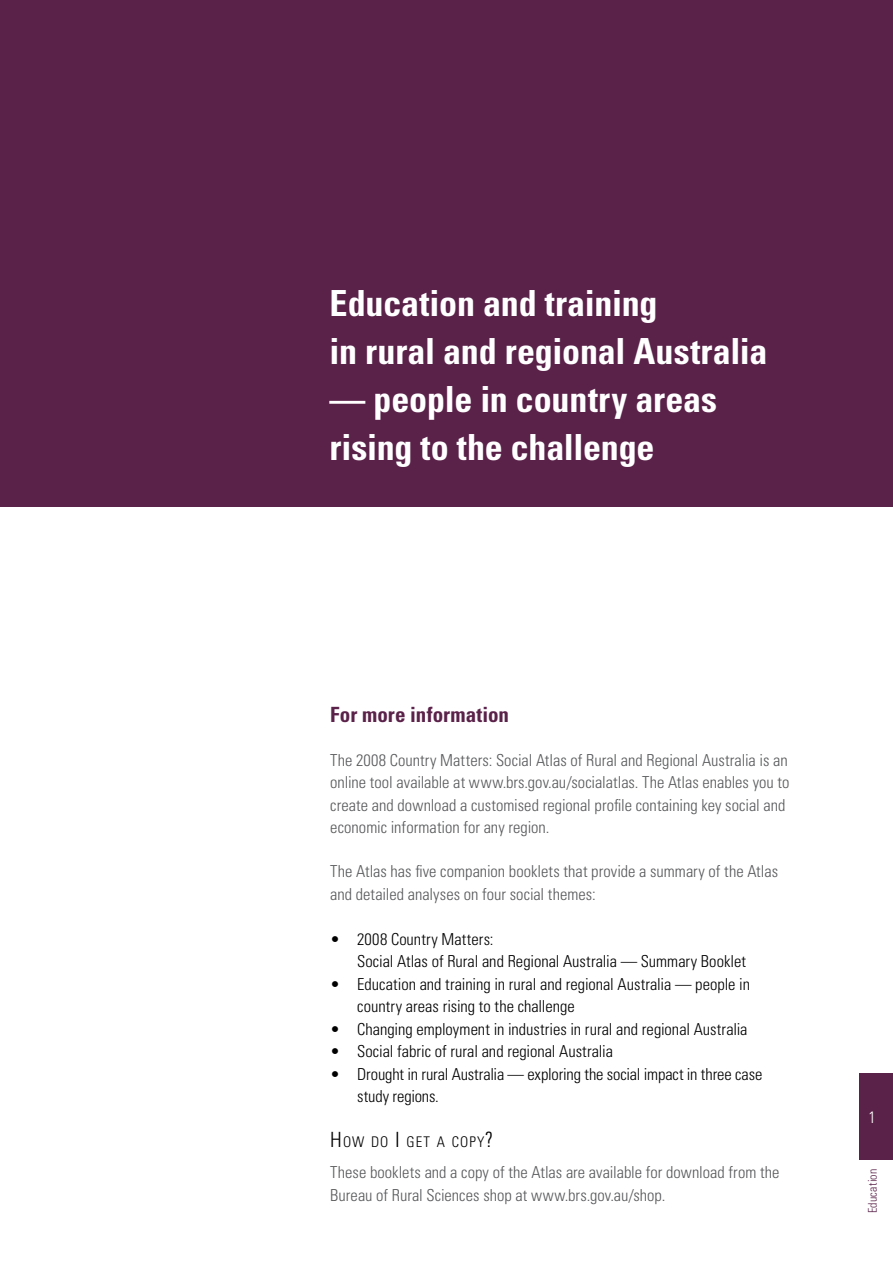
<style>
.page{position:relative;width:893px;height:1263px;background:#fff}
.page>*{position:absolute;margin:0;border:0;box-sizing:border-box;transform-origin:0 0}
.t1{font:700 condensed 36px/48px "Univers";letter-spacing:-.005em;color:#fff}
.t2{font:700 condensed 21px "Univers";letter-spacing:.005em;color:#5a2149}
.t3{font:300 condensed 16.5px/22.5px "Univers";color:#58595b}
.t4{font:300 condensed 16.5px/22.5px "Univers";color:#000}
.t5{font:300 condensed 16.5px "Univers";color:#fff}
.t6{font:300 condensed 14.7px "Univers";letter-spacing:.065em;color:#000}
.t7{font:300 condensed 12px "Univers";letter-spacing:.015em;color:#5a2149}
.s1{font-size:21px}
</style>
<div class="page">
<div style="left:0;top:0;width:893px;height:506px;background:#5a2149"></div>
<div style="left:860px;top:1073px;width:33px;height:86px;background:#5a2149"></div>
<h1 class="t1" style="left:330px;top:278px;width:439px">Education and training<br>in rural and regional Australia</h1>
<h1 class="t1" style="left:330px;top:374px;width:389px">— people in country areas rising to the challenge</h1>
<p class="t2" style="left:330px;top:702px;width:180px">For more information</p>
<p class="t3" style="left:330px;top:749px;width:461px">The 2008 Country Matters: Social Atlas of Rural and Regional Australia is an online tool available at www.brs.gov.au/socialatlas. The Atlas enables you to create and download a customised regional profile containing key social and economic information for any region.</p>
<p class="t3" style="left:330px;top:860px;width:449px">The Atlas has five companion booklets that provide a summary of the Atlas and detailed analyses on four social themes:</p>
<p class="t4" style="left:357px;top:927px;width:390px;text-indent:-27px">• 2008 Country Matters:<br>Social Atlas of Rural and Regional Australia — Summary Booklet</p>
<p class="t4" style="left:357px;top:972px;width:394px;text-indent:-27px">• Education and training in rural and regional Australia — people in country areas rising to the challenge</p>
<p class="t4" style="left:330px;top:1017px;width:419px">• Changing employment in industries in rural and regional Australia</p>
<p class="t4" style="left:330px;top:1040px;width:284px">• Social fabric of rural and regional Australia</p>
<p class="t4" style="left:357px;top:1062px;width:407px;text-indent:-27px">• Drought in rural Australia — exploring the social impact in three case study regions.</p>
<p class="t6" style="left:330px;top:1133px;width:164px"><span class="s1">H</span>OW DO <span class="s1">I</span> GET A COPY<span class="s1">?</span></p>
<p class="t3" style="left:330px;top:1161px;width:451px">These booklets and a copy of the Atlas are available for download from the<br>Bureau of Rural Sciences shop at www.brs.gov.au/shop.</p>
<p class="t5" style="left:868px;top:1107px;width:9px">1</p>
<p class="t7" style="left:865px;top:1213px;width:46px;rotate:-90deg">Education</p>
</div>
